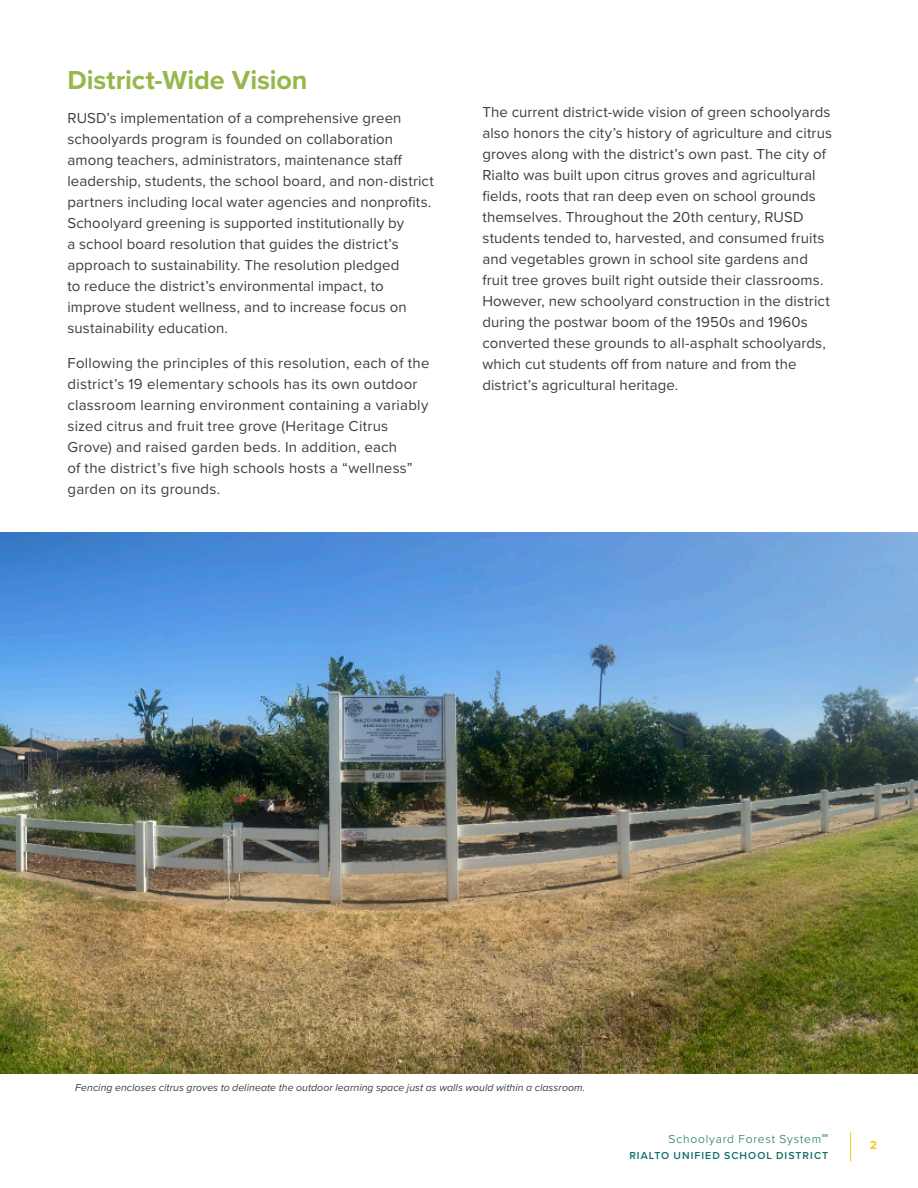
<style>
.page{position:relative;width:918px;height:1188px;background:#fff}
.page>*{position:absolute;margin:0;border:0;box-sizing:border-box;transform-origin:0 0}
.t1{font:700 27px "Proxima Nova";letter-spacing:-.005em;color:#98b64b}
.Text{font:15px/21px "Proxima Nova";letter-spacing:.01em;color:#3e3e3f}
.t2{font:300 12px "Proxima Nova";letter-spacing:.065em;color:#106e62}
.t3{font:700 12px "Proxima Nova";color:#fbc814}
.Photo_Caption{font:italic 10.5px "Proxima Nova";letter-spacing:.005em;color:#3e3e3f}
.t4{font:600 10.5px "Proxima Nova";letter-spacing:.1em;color:#106e62}
.s1{font-size:13.5px}
</style>
<div class="page">
<svg style="left:850px;top:1132px;width:1px;height:29px"></svg>
<img style="left:0;top:532px;width:918px;height:542px">
<h1 class="t1" style="left:68px;top:60px;width:242px">District-Wide Vision</h1>
<p class="Text" style="left:68px;top:107px;width:368px">RUSD’s implementation of a comprehensive green schoolyards program is founded on collaboration among teachers, administrators, maintenance staff leadership, students, the school board, and non-district partners including local water agencies and nonprofits.<br>Schoolyard greening is supported institutionally by<br>a school board resolution that guides the district’s approach to sustainability. The resolution pledged<br>to reduce the district’s environmental impact, to improve student wellness, and to increase focus on sustainability education.</p>
<p class="Text" style="left:68px;top:352px;width:364px">Following the principles of this resolution, each of the district’s 19 elementary schools has its own outdoor classroom learning environment containing a variably sized citrus and fruit tree grove (Heritage Citrus Grove) and raised garden beds. In addition, each<br>of the district’s five high schools hosts a “wellness” garden on its grounds.</p>
<p class="Text" style="left:482px;top:101px;width:351px">The current district-wide vision of green schoolyards also honors the city’s history of agriculture and citrus groves along with the district’s own past. The city of Rialto was built upon citrus groves and agricultural fields, roots that ran deep even on school grounds themselves. Throughout the 20th century, RUSD students tended to, harvested, and consumed fruits and vegetables grown in school site gardens and fruit tree groves built right outside their classrooms.<br>However, new schoolyard construction in the district during the postwar boom of the 1950s and 1960s converted these grounds to all-asphalt schoolyards, which cut students off from nature and from the district’s agricultural heritage.</p>
<p class="Photo_Caption" style="left:75px;top:1080px;width:511px">Fencing encloses citrus groves to delineate the outdoor learning space just as walls would within a classroom.</p>
<p class="t2" style="left:669px;top:1130px;width:161px">Schoolyard Forest System<span class="s1">℠</span></p>
<p class="t4" style="left:629px;top:1148px;width:201px">RIALTO UNIFIED SCHOOL DISTRICT</p>
<p class="t3" style="left:870px;top:1137px;width:9px">2</p>
</div>
